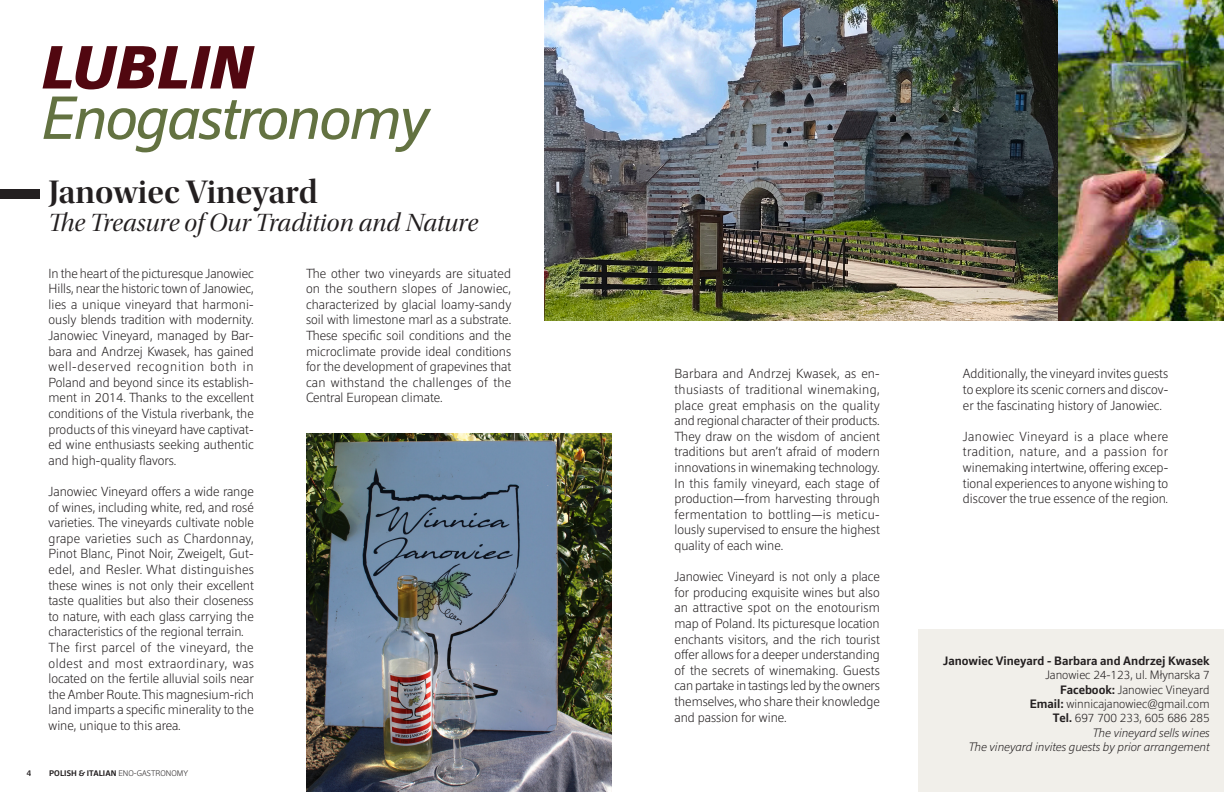
<style>
.page{position:relative;width:1224px;height:792px;background:#fff}
.page>*{position:absolute;margin:0;border:0;box-sizing:border-box;transform-origin:0 0}
.Headline__Left{font:italic 60px "Epoca Pro";letter-spacing:-.03em;color:#637241}
.Headline__Left-2{font:italic 700 60px "Epoca Pro";color:#510710}
.Headline__Right{font:34px "Utopia Std Semibold Disp";color:#231f20}
.Headline__Center{font:26px "Utopia Std Disp It";color:#231f20}
.Body__Left_Justify{font:300 13px/15.6px "Epoca Pro";color:#231f20;text-align:justify}
.Page_number__Right{font:300 12px "Epoca Pro";color:#231f20}
.Page_number__Right-2{font:500 12px/14.4px "Epoca Pro";color:#231f20;text-align:right}
.Page_number__Right-3{font:italic 300 12px "Epoca Pro";color:#231f20}
.t1{font:500 8px "Epoca Pro";letter-spacing:.01em;color:#231f20}
.t2{font:500 8px "Forma DJR Display";color:#231f20}
.s1{font-weight:300}
.s2{font-weight:500}
</style>
<div class="page">
<div style="left:919px;top:630px;width:305px;height:162px;background:#f1efea"></div>
<div style="left:0;top:190px;width:40px;height:9px;background:#231f20"></div>
<img style="left:306px;top:434px;width:306px;height:358px">
<img style="left:545px;top:0;width:679px;height:320px">
<p class="Headline__Left-2" style="left:41px;top:28px;width:213px">LUBLIN</p>
<p class="Headline__Left" style="left:41px;top:79px;width:390px">Enogastronomy</p>
<p class="Headline__Right" style="left:49px;top:173px;width:271px">Janowiec Vineyard</p>
<p class="Headline__Center" style="left:49px;top:209px;width:431px">The Treasure of Our Tradition and Nature</p>
<p class="Body__Left_Justify" style="left:49px;top:265px;width:207px">In the heart of the picturesque Janowiec Hills, near the historic town of Janowiec, lies a unique vineyard that harmoni&shy;ously blends tradition with modernity.<br>Janowiec Vineyard, managed by Bar&shy;bara and Andrzej Kwasek, has gained well-deserved recognition both in Poland and beyond since its establish&shy;ment in 2014. Thanks to the excellent conditions of the Vistula riverbank, the products of this vineyard have captivat&shy;ed wine enthusiasts seeking authentic and high-quality flavors.</p>
<p class="Body__Left_Justify" style="left:49px;top:483px;width:207px">Janowiec Vineyard offers a wide range of wines, including white, red, and rosé varieties. The vineyards cultivate noble grape varieties such as Chardonnay, Pinot Blanc, Pinot Noir, Zweigelt, Gut&shy;edel, and Resler. What distinguishes these wines is not only their excellent taste qualities but also their closeness to nature, with each glass carrying the characteristics of the regional terrain.</p>
<p class="Body__Left_Justify" style="left:49px;top:639px;width:207px">The first parcel of the vineyard, the oldest and most extraordinary, was located on the fertile alluvial soils near the Amber Route. This magnesium-rich land imparts a specific minerality to the wine, unique to this area.</p>
<p class="t2" style="left:27px;top:768px;width:6px">4</p>
<p class="t1" style="left:49px;top:768px;width:141px">POLISH &amp; ITALIAN <span class="s1">ENO-GASTRONOMY</span></p>
<p class="Body__Left_Justify" style="left:306px;top:265px;width:207px">The other two vineyards are situated on the southern slopes of Janowiec, characterized by glacial loamy-sandy soil with limestone marl as a substrate.<br>These specific soil conditions and the microclimate provide ideal conditions for the development of grapevines that can withstand the challenges of the Central European climate.</p>
<p class="Body__Left_Justify" style="left:675px;top:366px;width:207px">Barbara and Andrzej Kwasek, as en&shy;thusiasts of traditional winemaking, place great emphasis on the quality and regional character of their products.<br>They draw on the wisdom of ancient traditions but aren’t afraid of modern innovations in winemaking technology.<br>In this family vineyard, each stage of production—from harvesting through fermentation to bottling—is meticu&shy;lously supervised to ensure the highest quality of each wine.</p>
<p class="Body__Left_Justify" style="left:675px;top:569px;width:207px">Janowiec Vineyard is not only a place for producing exquisite wines but also an attractive spot on the enotourism map of Poland. Its picturesque location enchants visitors, and the rich tourist offer allows for a deeper understanding of the secrets of winemaking. Guests can partake in tastings led by the owners themselves, who share their knowledge and passion for wine.</p>
<p class="Body__Left_Justify" style="left:963px;top:366px;width:207px">Additionally, the vineyard invites guests to explore its scenic corners and discov&shy;er the fascinating history of Janowiec.</p>
<p class="Body__Left_Justify" style="left:963px;top:428px;width:207px">Janowiec Vineyard is a place where tradition, nature, and a passion for winemaking intertwine, offering excep&shy;tional experiences to anyone wishing to discover the true essence of the region.</p>
<p class="Page_number__Right-2" style="left:943px;top:653px;width:268px">Janowiec Vineyard - Barbara and Andrzej Kwasek<br><span class="s1">Janowiec 24-123, ul. Młynarska 7</span></p>
<p class="Page_number__Right" style="left:1060px;top:682px;width:151px"><span class="s2">Facebook:</span> Janowiec Vineyard</p>
<p class="Page_number__Right" style="left:1030px;top:696px;width:181px"><span class="s2">Email:</span> winnicajanowiec@gmail.com</p>
<p class="Page_number__Right" style="left:1053px;top:710px;width:158px"><span class="s2">Tel.</span> 697 700 233, 605 686 285</p>
<p class="Page_number__Right-3" style="left:1093px;top:725px;width:119px">The vineyard sells wines</p>
<p class="Page_number__Right-3" style="left:968px;top:739px;width:243px">The vineyard invites guests by prior arrangement</p>
</div>
